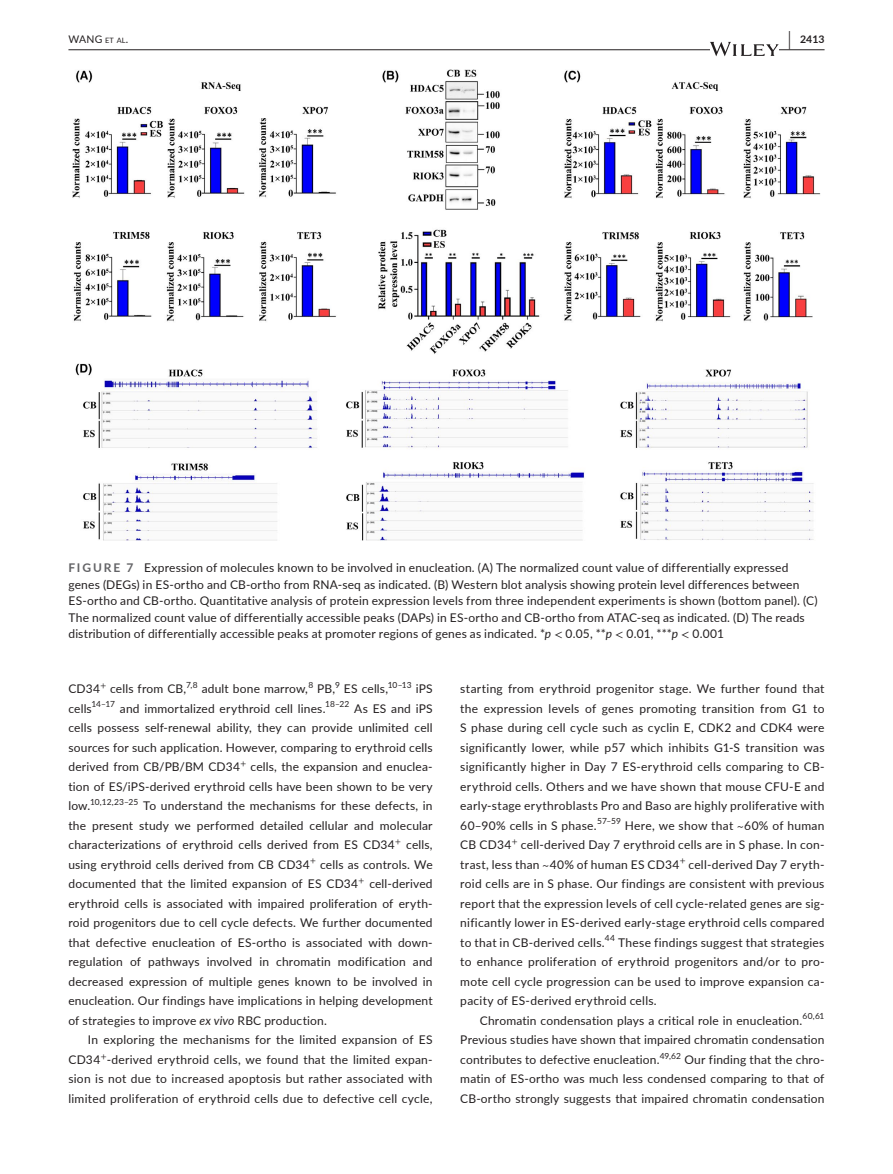
<style>
.page{position:relative;width:893px;height:1174px;background:#fff}
.page>*{position:absolute;margin:0;border:0;box-sizing:border-box;transform-origin:0 0}
.t1{font:12px/19.5px "Lato";letter-spacing:.015em;color:#231f20;text-align:justify}
.t2{font:10.5px "Lato";color:#231f20}
.t3{font:700 10.5px "Lato";color:#231f20}
.t4{font:8.4px "Lato";color:#231f20}
.t5{font:8.4px "STIX";color:#231f20}
.s1{font-size:7.35px}
.s2{font-size:19.5px}
.s3{font-weight:700;color:#636366}
.s4{font-style:italic}
.s5{font-family:"STIX"}
.s6{font-size:12px}
</style>
<div class="page">
<hr style="left:68px;top:49px;width:756px;height:1px;background:#231f20">
<svg style="left:710px;top:42px;width:69px;height:14px"></svg>
<img style="left:72px;top:69px;width:749px;height:471px">
<p class="t2" style="left:68px;top:31px;width:61px">WANG <span class="s1">et al</span>.</p>
<p class="t3" style="left:789px;top:31px;width:37px"><span class="s2">|</span> 2413</p>
<p class="t1" style="left:68px;top:559px;width:751px;line-height:16.5px;text-align:left"><span class="s3">FIGURE 7</span> Expression of molecules known to be involved in enucleation. (A) The normalized count value of differentially expressed genes (DEGs) in ES-ortho and CB-ortho from RNA-seq as indicated. (B) Western blot analysis showing protein level differences between ES-ortho and CB-ortho. Quantitative analysis of protein expression levels from three independent experiments is shown (bottom panel). (C)<br>The normalized count value of differentially accessible peaks (DAPs) in ES-ortho and CB-ortho from ATAC-seq as indicated. (D) The reads distribution of differentially accessible peaks at promoter regions of genes as indicated. *<span class="s4">p</span> <span class="s5">&lt;</span> 0.05, **<span class="s4">p</span> <span class="s5">&lt;</span> 0.01, ***<span class="s4">p</span> <span class="s5">&lt;</span> 0.001</p>
<p class="t1" style="left:68px;top:678px;width:33px">CD34</p>
<p class="t5" style="left:100px;top:679px;width:7px">+</p>
<p class="t1" style="left:110px;top:678px;width:78px">cells from CB,</p>
<p class="t4" style="left:186px;top:679px;width:13px">7,8</p>
<p class="t1" style="left:202px;top:678px;width:108px">adult bone marrow,</p>
<p class="t4" style="left:308px;top:679px;width:6px">8</p>
<p class="t1" style="left:317px;top:678px;width:20px">PB,</p>
<p class="t4" style="left:335px;top:679px;width:6px">9</p>
<p class="t1" style="left:344px;top:678px;width:46px">ES cells,</p>
<p class="t4" style="left:388px;top:679px;width:25px">10–13</p>
<p class="t1" style="left:416px;top:678px;width:18px">iPS</p>
<p class="t1" style="left:68px;top:698px;width:25px">cells</p>
<p class="t4" style="left:92px;top:698px;width:25px">14–17</p>
<p class="t1" style="left:120px;top:698px;width:207px">and immortalized erythroid cell lines.</p>
<p class="t4" style="left:325px;top:698px;width:26px">18–22</p>
<p class="t1" style="left:68px;top:698px;width:366px;text-indent:286px">As ES and iPS cells possess self-renewal ability, they can provide unlimited cell sources for such application. However, comparing to erythroid cells derived from CB/PB/BM CD34</p>
<p class="t5" style="left:240px;top:757px;width:7px">+</p>
<p class="t1" style="left:68px;top:756px;width:366px;text-align:right">cells, the expansion and enuclea-<br>tion of ES/iPS-derived erythroid cells have been shown to be very</p>
<p class="t4" style="left:68px;top:796px;width:72px"><span class="s6">low.</span>10,12,23–25</p>
<p class="t1" style="left:68px;top:795px;width:366px;text-indent:75px">To understand the mechanisms for these defects, in the present study we performed detailed cellular and molecular characterizations of erythroid cells derived from ES CD34</p>
<p class="t5" style="left:395px;top:835px;width:7px">+</p>
<p class="t1" style="left:406px;top:834px;width:28px">cells,</p>
<p class="t1" style="left:68px;top:854px;width:243px">using erythroid cells derived from CB CD34</p>
<p class="t5" style="left:310px;top:855px;width:7px">+</p>
<p class="t1" style="left:68px;top:854px;width:366px;text-indent:252px">cells as controls. We documented that the limited expansion of ES CD34</p>
<p class="t5" style="left:359px;top:874px;width:7px">+</p>
<p class="t1" style="left:68px;top:873px;width:366px;text-indent:301px">cell-derived erythroid cells is associated with impaired proliferation of eryth&shy;roid progenitors due to cell cycle defects. We further documented that defective enucleation of ES-ortho is associated with down&shy;regulation of pathways involved in chromatin modification and decreased expression of multiple genes known to be involved in enucleation. Our findings have implications in helping development of strategies to improve <span class="s4">ex vivo</span> RBC production.</p>
<p class="t1" style="left:68px;top:1029px;width:366px;text-indent:20px">In exploring the mechanisms for the limited expansion of ES CD34<sup>+</sup>-derived erythroid cells, we found that the limited expan&shy;sion is not due to increased apoptosis but rather associated with limited proliferation of erythroid cells due to defective cell cycle,</p>
<p class="t1" style="left:460px;top:678px;width:366px">starting from erythroid progenitor stage. We further found that the expression levels of genes promoting transition from G1 to S phase during cell cycle such as cyclin E, CDK2 and CDK4 were significantly lower, while p57 which inhibits G1-S transition was significantly higher in Day 7 ES-erythroid cells comparing to CB&shy;erythroid cells. Others and we have shown that mouse CFU-E and early-stage erythroblasts Pro and Baso are highly proliferative with 60–90% cells in S phase.<sup>57–59</sup> Here, we show that <span class="s5">~</span>60% of human CB CD34</p>
<p class="t5" style="left:512px;top:835px;width:7px">+</p>
<p class="t1" style="left:460px;top:834px;width:366px;text-indent:61px">cell-derived Day 7 erythroid cells are in S phase. In con&shy;trast, less than <span class="s5">~</span>40% of human ES CD34</p>
<p class="t5" style="left:680px;top:855px;width:7px">+</p>
<p class="t1" style="left:460px;top:854px;width:366px;text-indent:228px">cell-derived Day 7 eryth&shy;roid cells are in S phase. Our findings are consistent with previous report that the expression levels of cell cycle-related genes are sig&shy;nificantly lower in ES-derived early-stage erythroid cells compared to that in CB-derived cells.</p>
<p class="t4" style="left:605px;top:932px;width:12px">44</p>
<p class="t1" style="left:618px;top:932px;width:208px">These findings suggest that strategies</p>
<p class="t1" style="left:460px;top:951px;width:366px">to enhance proliferation of erythroid progenitors and/or to pro-</p>
<p class="t1" style="left:460px;top:971px;width:366px">mote cell cycle progression can be used to improve expansion ca-</p>
<p class="t1" style="left:460px;top:990px;width:198px">pacity of ES-derived erythroid cells.</p>
<p class="t1" style="left:480px;top:1010px;width:324px">Chromatin condensation plays a critical role in enucleation.</p>
<p class="t4" style="left:803px;top:1010px;width:23px">60,61</p>
<p class="t1" style="left:460px;top:1029px;width:366px">Previous studies have shown that impaired chromatin condensation contributes to defective enucleation.<sup>49,62</sup> Our finding that the chro&shy;matin of ES-ortho was much less condensed comparing to that of CB-ortho strongly suggests that impaired chromatin condensation</p>
</div>
